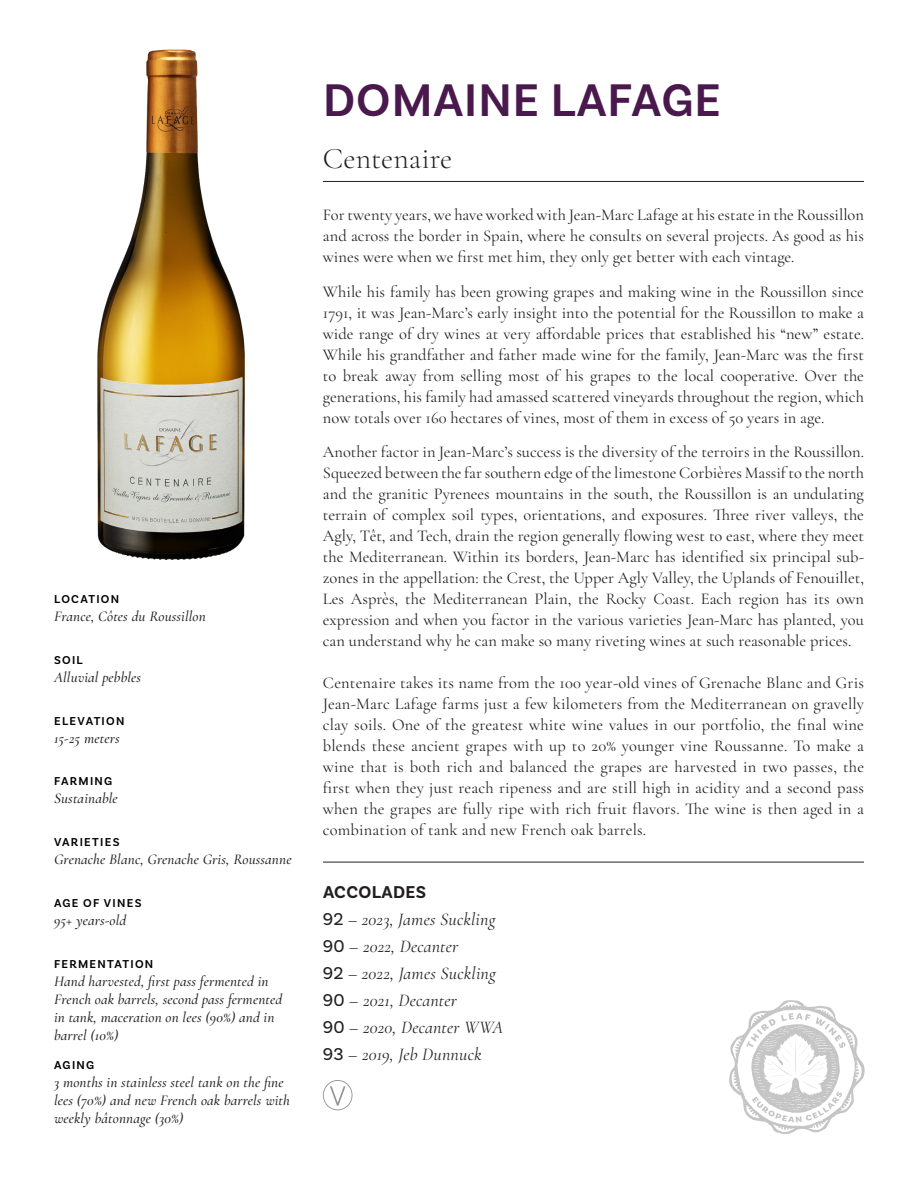
<style>
.page{position:relative;width:918px;height:1188px;background:#fff}
.page>*{position:absolute;margin:0;border:0;box-sizing:border-box;transform-origin:0 0}
.t1{font:600 48px "Basic Sans";letter-spacing:.02em;color:#49194d}
.Wine_Type{font:300 30px "Cormorant Garamond";color:#231f20}
.Rating{font:italic 18px "Cormorant Garamond";letter-spacing:.01em;color:#231f20}
.Accolades{font:700 18px "Basic Sans";letter-spacing:.02em;color:#231f20}
.Bio_text{font:16.5px/21px "Cormorant Garamond";color:#231f20;text-align:justify}
.Spec_Answer{font:italic 500 15px/18px "Cormorant Garamond";letter-spacing:.01em;color:#231f20}
.Spec_Category{font:600 12px "Basic Sans";letter-spacing:.11em;color:#000}
.s1{font-family:"Basic Sans";font-style:normal}
</style>
<div class="page">
<svg style="left:729px;top:1000px;width:136px;height:134px"></svg>
<img style="left:97px;top:49px;width:148px;height:511px">
<hr style="left:323px;top:181px;width:541px;height:1px;background:#231f20">
<hr style="left:323px;top:862px;width:541px;height:1px;background:#231f20">
<svg style="left:323px;top:1080px;width:29px;height:30px"></svg>
<p class="Spec_Category" style="left:54px;top:592px;width:67px">LOCATION</p>
<p class="Spec_Answer" style="left:54px;top:606px;width:153px">France, Côtes du Roussillon</p>
<p class="Spec_Category" style="left:54px;top:653px;width:30px">SOIL</p>
<p class="Spec_Answer" style="left:54px;top:667px;width:89px">Alluvial pebbles</p>
<p class="Spec_Category" style="left:54px;top:713px;width:72px">ELEVATION</p>
<p class="Spec_Answer" style="left:54px;top:727px;width:67px">15-25 meters</p>
<p class="Spec_Category" style="left:54px;top:774px;width:60px">FARMING</p>
<p class="Spec_Answer" style="left:54px;top:788px;width:65px">Sustainable</p>
<p class="Spec_Category" style="left:54px;top:835px;width:67px">VARIETIES</p>
<p class="Spec_Answer" style="left:54px;top:849px;width:239px">Grenache Blanc, Grenache Gris, Roussanne</p>
<p class="Spec_Category" style="left:54px;top:896px;width:89px">AGE OF VINES</p>
<p class="Spec_Answer" style="left:54px;top:910px;width:74px">95+ years-old</p>
<p class="Spec_Category" style="left:54px;top:956px;width:101px">FERMENTATION</p>
<p class="Spec_Answer" style="left:54px;top:970px;width:230px">Hand harvested, first pass fermented in French oak barrels, second pass fermented in tank, maceration on lees (90%) and in barrel (10%)</p>
<p class="Spec_Category" style="left:54px;top:1058px;width:42px">AGING</p>
<p class="Spec_Answer" style="left:54px;top:1072px;width:237px">3 months in stainless steel tank on the fine lees (70%) and new French oak barrels with weekly bâtonnage (30%)</p>
<h1 class="t1" style="left:323px;top:71px;width:399px">DOMAINE LAFAGE</h1>
<p class="Wine_Type" style="left:323px;top:140px;width:131px">Centenaire</p>
<p class="Bio_text" style="left:323px;top:205px;width:543px">For twenty years, we have worked with Jean-Marc Lafage at his estate in the Roussillon and across the border in Spain, where he consults on several projects. As good as his wines were when we first met him, they only get better with each vintage.</p>
<p class="Bio_text" style="left:323px;top:281px;width:543px">While his family has been growing grapes and making wine in the Roussillon since 1791, it was Jean-Marc’s early insight into the potential for the Roussillon to make a wide range of dry wines at very affordable prices that established his “new” estate.<br>While his grandfather and father made wine for the family, Jean-Marc was the first to break away from selling most of his grapes to the local cooperative. Over the generations, his family had amassed scattered vineyards throughout the region, which now totals over 160 hectares of vines, most of them in excess of 50 years in age.</p>
<p class="Bio_text" style="left:323px;top:442px;width:543px">Another factor in Jean-Marc’s success is the diversity of the terroirs in the Roussillon.<br>Squeezed between the far southern edge of the limestone Corbières Massif to the north and the granitic Pyrenees mountains in the south, the Roussillon is an undulating terrain of complex soil types, orientations, and exposures. Three river valleys, the Agly, Têt, and Tech, drain the region generally flowing west to east, where they meet the Mediterranean. Within its borders, Jean-Marc has identified six principal sub&shy;zones in the appellation: the Crest, the Upper Agly Valley, the Uplands of Fenouillet, Les Asprès, the Mediterranean Plain, the Rocky Coast. Each region has its own expression and when you factor in the various varieties Jean-Marc has planted, you can understand why he can make so many riveting wines at such reasonable prices.</p>
<p class="Bio_text" style="left:323px;top:672px;width:543px">Centenaire takes its name from the 100 year-old vines of Grenache Blanc and Gris Jean-Marc Lafage farms just a few kilometers from the Mediterranean on gravelly clay soils. One of the greatest white wine values in our portfolio, the final wine blends these ancient grapes with up to 20% younger vine Roussanne. To make a wine that is both rich and balanced the grapes are harvested in two passes, the first when they just reach ripeness and are still high in acidity and a second pass when the grapes are fully ripe with rich fruit flavors. The wine is then aged in a combination of tank and new French oak barrels.</p>
<p class="Accolades" style="left:323px;top:881px;width:105px">ACCOLADES</p>
<p class="Rating" style="left:323px;top:905px;width:174px"><span class="s1">92</span> – 2023, James Suckling</p>
<p class="Rating" style="left:323px;top:932px;width:137px"><span class="s1">90</span> – 2022, Decanter</p>
<p class="Rating" style="left:323px;top:959px;width:174px"><span class="s1">92</span> – 2022, James Suckling</p>
<p class="Rating" style="left:323px;top:986px;width:136px"><span class="s1">90</span> – 2021, Decanter</p>
<p class="Rating" style="left:323px;top:1013px;width:182px"><span class="s1">90</span> – 2020, Decanter WWA</p>
<p class="Rating" style="left:323px;top:1040px;width:160px"><span class="s1">93</span> – 2019, Jeb Dunnuck</p>
</div>
